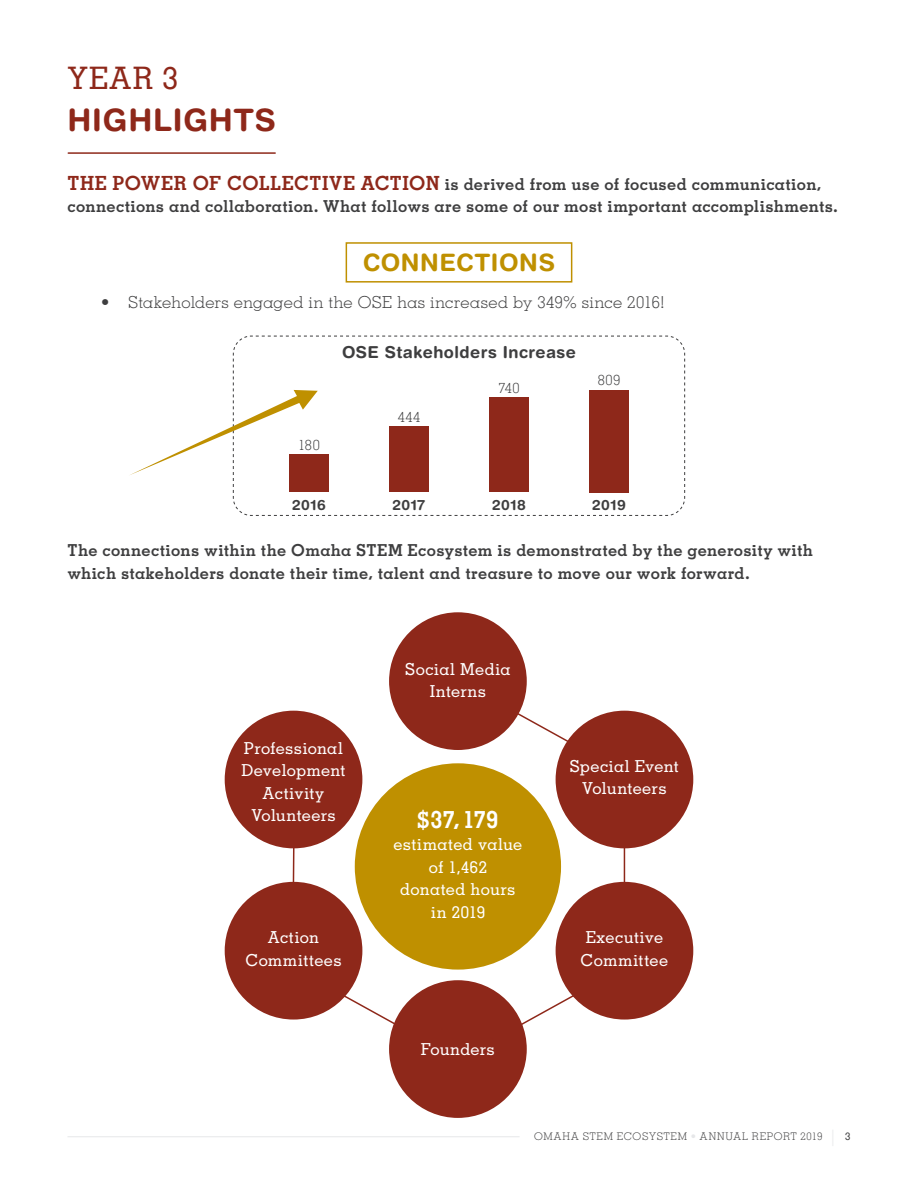
<style>
.page{position:relative;width:918px;height:1188px;background:#fff}
.page>*{position:absolute;margin:0;border:0;box-sizing:border-box;transform-origin:0 0}
.Copy{font:700 30.9px "Helvetica Rounded LT Std";letter-spacing:.02em;color:#8e281a}
.Copy-2{font:500 30.9px "Memphis LT Std";color:#8e281a}
.Copy-3{font:700 24px "Helvetica Rounded LT Std";letter-spacing:.025em;color:#bf9000}
.Copy-4{font:700 24px "Memphis LT Std";color:#fff}
.Copy-5{font:700 16.5px/22.5px "Memphis LT Std";letter-spacing:.02em;color:#3e3e3f}
.Copy-6{font:500 16.5px "Memphis LT Std";letter-spacing:.01em;color:#fff}
.t1{font:300 16.5px "Memphis LT Std";letter-spacing:.015em;color:#3e3e3f}
.Copy-7{font:700 16.5px "Helvetica Rounded LT Std";letter-spacing:.03em;color:#3e3e3f}
.Copy-8{font:700 14.25px "Helvetica Rounded LT Std";letter-spacing:.04em;color:#3e3e3f}
.bullets{font:300 14.25px "Memphis LT Std";letter-spacing:.035em;color:#3e3e3f}
.t2{font:300 10.5px "Memphis LT Std";letter-spacing:.07em;color:#3e3e3f}
.s1{font-size:19.5px;color:#8e281a}
.s2{color:#e6e7e9}
.s3{font-size:16.5px;color:#e6e7e9}
.s4{font-weight:500}
</style>
<div class="page">
<hr style="left:68px;top:1136px;width:452px;height:1px;background:#e6e7e9">
<hr style="left:68px;top:152px;width:207px;height:2px;background:#8e281a">
<svg style="left:233px;top:335px;width:452px;height:181px"></svg>
<div style="left:289px;top:455px;width:40px;height:37px;background:#8e281a"></div>
<div style="left:389px;top:426px;width:40px;height:66px;background:#8e281a"></div>
<div style="left:489px;top:398px;width:40px;height:94px;background:#8e281a"></div>
<div style="left:589px;top:390px;width:40px;height:102px;background:#8e281a"></div>
<svg style="left:130px;top:359px;width:188px;height:135px"></svg>
<div style="left:346px;top:242px;width:226px;height:41px;border:2px solid #bf9000"></div>
<div style="left:556px;top:711px;width:137px;height:137px;background:#8e281a;border-radius:50%"></div>
<div style="left:225px;top:711px;width:137px;height:137px;background:#8e281a;border-radius:50%"></div>
<div style="left:225px;top:882px;width:137px;height:138px;background:#8e281a;border-radius:50%"></div>
<div style="left:556px;top:882px;width:137px;height:138px;background:#8e281a;border-radius:50%"></div>
<div style="left:389px;top:612px;width:138px;height:138px;background:#8e281a;border-radius:50%"></div>
<div style="left:389px;top:980px;width:138px;height:138px;background:#8e281a;border-radius:50%"></div>
<div style="left:355px;top:763px;width:206px;height:207px;background:#bf9000;border-radius:50%"></div>
<hr style="left:624px;top:841px;width:1px;height:48px;background:#8e281a">
<svg style="left:514px;top:992px;width:65px;height:38px"></svg>
<svg style="left:292px;top:848px;width:3px;height:34px"></svg>
<svg style="left:338px;top:992px;width:66px;height:38px"></svg>
<svg style="left:506px;top:707px;width:66px;height:38px"></svg>
<p class="Copy-2" style="left:68px;top:59px;width:112px">YEAR 3</p>
<p class="Copy" style="left:68px;top:101px;width:210px">HIGHLIGHTS</p>
<p class="Copy-5" style="left:67px;top:172px;width:772px"><span class="s1">THE POWER OF COLLECTIVE ACTION</span> is derived from use of focused communication, connections and collaboration. What follows are some of our most important accomplishments.</p>
<p class="Copy-3" style="left:363px;top:248px;width:194px">CONNECTIONS</p>
<p class="t1" style="left:101px;top:292px;width:565px">• Stakeholders engaged in the OSE has increased by 349% since 2016!</p>
<p class="Copy-7" style="left:342px;top:343px;width:235px">OSE Stakeholders Increase</p>
<p class="bullets" style="left:298px;top:436px;width:23px">180</p>
<p class="bullets" style="left:398px;top:409px;width:24px">444</p>
<p class="bullets" style="left:498px;top:379px;width:23px">740</p>
<p class="bullets" style="left:598px;top:372px;width:24px">809</p>
<p class="Copy-8" style="left:292px;top:496px;width:35px">2016</p>
<p class="Copy-8" style="left:392px;top:496px;width:34px">2017</p>
<p class="Copy-8" style="left:492px;top:496px;width:35px">2018</p>
<p class="Copy-8" style="left:592px;top:496px;width:35px">2019</p>
<p class="Copy-5" style="left:68px;top:539px;width:747px">The connections within the Omaha STEM Ecosystem is demonstrated by the generosity with which stakeholders donate their time, talent and treasure to move our work forward.</p>
<p class="Copy-6" style="left:244px;top:738px;width:101px">Professional</p>
<p class="Copy-6" style="left:241px;top:760px;width:106px">Development</p>
<p class="Copy-6" style="left:263px;top:783px;width:63px">Activity</p>
<p class="Copy-6" style="left:251px;top:805px;width:86px">Volunteers</p>
<p class="Copy-6" style="left:268px;top:927px;width:53px">Action</p>
<p class="Copy-6" style="left:245px;top:950px;width:98px">Committees</p>
<p class="Copy-6" style="left:405px;top:659px;width:107px">Social Media</p>
<p class="Copy-6" style="left:430px;top:681px;width:58px">Interns</p>
<p class="Copy-4" style="left:418px;top:804px;width:82px">$37, 179</p>
<p class="Copy-6" style="left:393px;top:834px;width:130px">estimated value</p>
<p class="Copy-6" style="left:429px;top:857px;width:60px">of 1,462</p>
<p class="Copy-6" style="left:400px;top:879px;width:117px">donated hours</p>
<p class="Copy-6" style="left:431px;top:902px;width:56px">in 2019</p>
<p class="Copy-6" style="left:570px;top:756px;width:111px">Special Event</p>
<p class="Copy-6" style="left:582px;top:778px;width:86px">Volunteers</p>
<p class="Copy-6" style="left:586px;top:927px;width:79px">Executive</p>
<p class="Copy-6" style="left:581px;top:950px;width:89px">Committee</p>
<p class="Copy-6" style="left:421px;top:1039px;width:75px">Founders</p>
<p class="t2" style="left:534px;top:1130px;width:318px">OMAHA STEM ECOSYSTEM <span class="s2">•</span> ANNUAL REPORT 2019 <span class="s3">|</span> <span class="s4">3</span></p>
</div>
